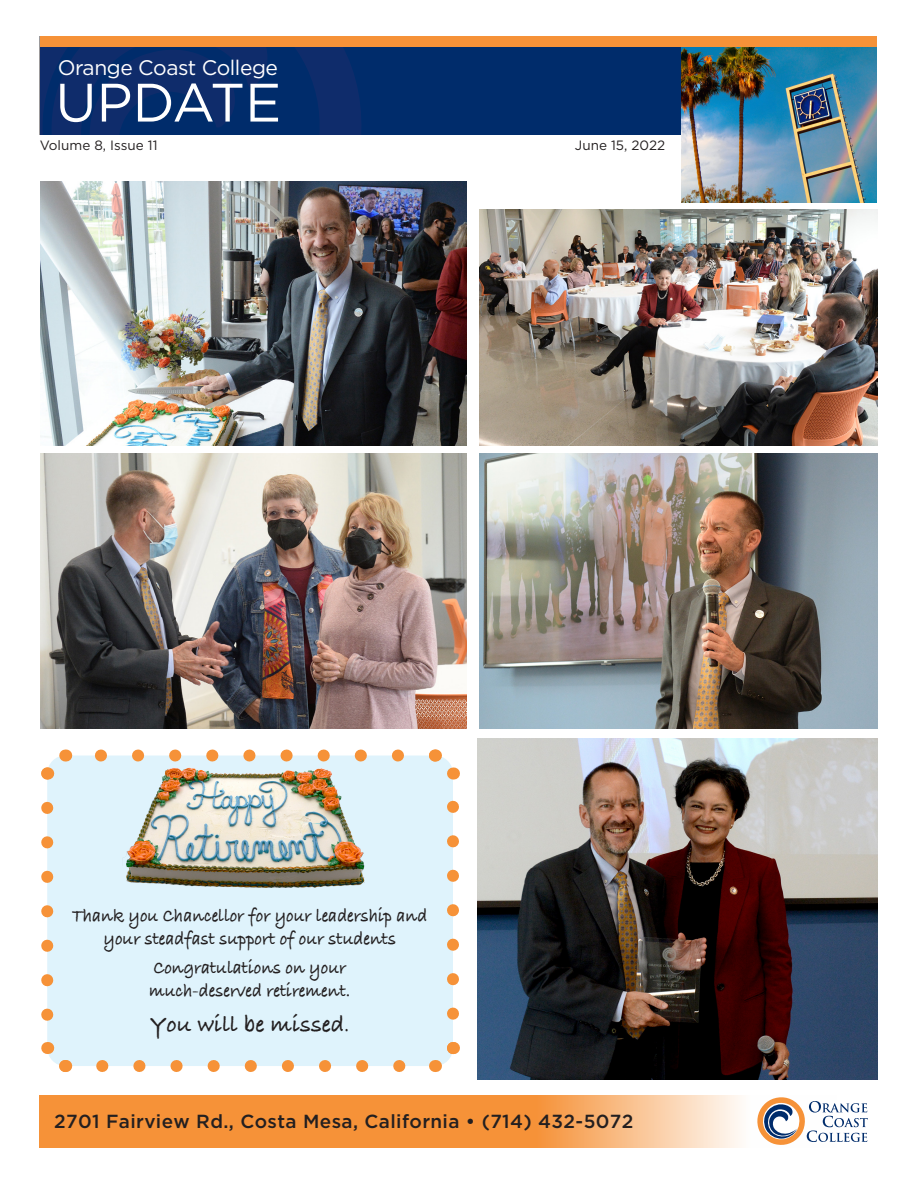
<style>
.page{position:relative;width:918px;height:1188px;background:#fff}
.page>*{position:absolute;margin:0;border:0;box-sizing:border-box;transform-origin:0 0}
.t1{font:54px "Gotham";color:#fff}
.t2{font:700 24px "Bradley Hand ITCTT";color:#231f20}
.t3{font:21px "Gotham";letter-spacing:-.02em;color:#fff}
.t4{font:700 19.5px/22.5px "Bradley Hand ITCTT";color:#231f20;text-align:center;scale:.9 1}
.t5{font:500 18.9px "Gotham";letter-spacing:.02em;color:#231f20}
.t6{font:13.5px "Gotham";color:#231f20}
.s1{font-size:23.25px}
</style>
<div class="page">
<div style="left:47px;top:756px;width:406px;height:310px;background:#dff3fc;border-radius:18px"></div>
<svg style="left:41px;top:808px;width:12px;height:213px"></svg>
<svg style="left:102px;top:1060px;width:304px;height:12px"></svg>
<svg style="left:447px;top:800px;width:12px;height:214px"></svg>
<svg style="left:84px;top:750px;width:314px;height:12px"></svg>
<svg style="left:41px;top:1042px;width:32px;height:30px"></svg>
<svg style="left:431px;top:1042px;width:29px;height:30px"></svg>
<svg style="left:423px;top:749px;width:37px;height:31px"></svg>
<svg style="left:41px;top:749px;width:28px;height:31px"></svg>
<img style="left:115px;top:756px;width:257px;height:132px">
<svg style="left:40px;top:1095px;width:701px;height:53px;background:#f7a153"></svg>
<svg style="left:757px;top:1097px;width:111px;height:48px"></svg>
<div style="left:40px;top:37px;width:837px;height:98px;background:#002c6b"></div>
<svg style="left:40px;top:47px;width:321px;height:88px"></svg>
<div style="left:40px;top:37px;width:837px;height:10px;background:#f69238"></div>
<img style="left:682px;top:47px;width:195px;height:155px">
<img style="left:40px;top:181px;width:427px;height:265px">
<img style="left:479px;top:210px;width:399px;height:236px">
<img style="left:40px;top:454px;width:427px;height:275px">
<img style="left:479px;top:454px;width:399px;height:275px">
<img style="left:478px;top:738px;width:400px;height:342px">
<h1 class="t3" style="left:58px;top:54px;width:222px">Orange Coast College</h1>
<h1 class="t1" style="left:56px;top:68px;width:227px">UPDATE</h1>
<p class="t6" style="left:40px;top:137px;width:119px">Volume 8, Issue 11</p>
<p class="t6" style="left:575px;top:137px;width:92px">June 15, 2022</p>
<p class="t4" style="left:72px;top:904px;width:396px">Thank you Chancellor for your leadership and your steadfast support of our students</p>
<p class="t4" style="left:149px;top:956px;width:225px;text-align:left">Congratulations on your much-deserved retirement.</p>
<p class="t2" style="left:150px;top:1006px;width:200px">You will be missed<span class="s1">.</span></p>
<p class="t5" style="left:54px;top:1109px;width:581px">2701 Fairview Rd., Costa Mesa, California • (714) 432-5072</p>
</div>
